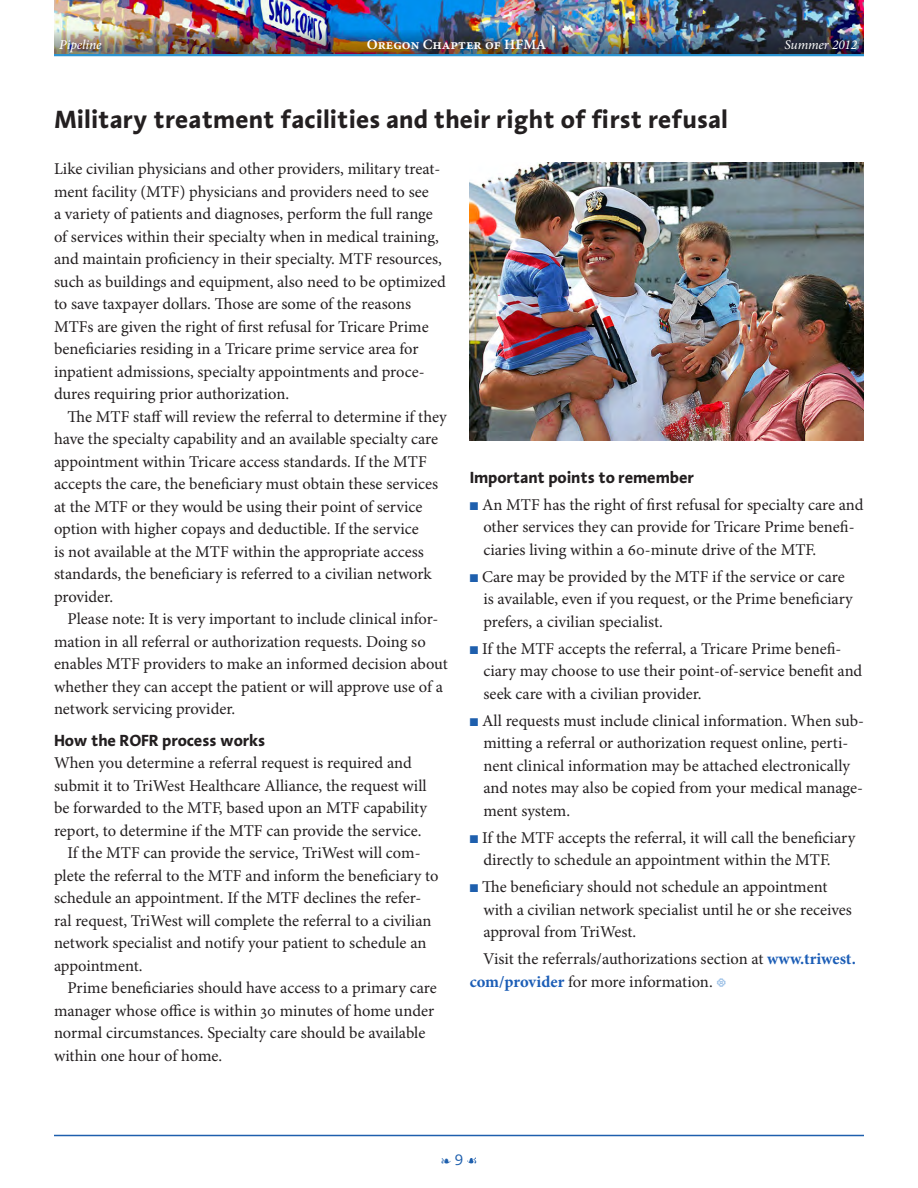
<style>
.page{position:relative;width:918px;height:1188px;background:#fff}
.page>*{position:absolute;margin:0;border:0;box-sizing:border-box;transform-origin:0 0}
.t1{font:700 25.5px "Linotype Aroma";color:#231f20}
.t2{font:16.5px/22.5px "Minion Pro";color:#231f20}
.t3{font:700 16.5px "Linotype Aroma";letter-spacing:-.01em;color:#231f20}
.t4{font:15px "Caecilia LT Std";color:#1e5fad}
.t5{font:14.25px "Minion Pro Semibold Capt";color:#fff}
.t6{font:italic 13.5px "Minion Pro";letter-spacing:-.015em;color:#fff}
.t7{font:italic 500 13.5px "Minion Pro";letter-spacing:-.01em;color:#fff}
.s1{color:#1e5fad}
.s2{font-weight:700;color:#1b5db6}
.s3{font-size:12px;color:#9abfe6}
</style>
<div class="page">
<img style="left:54px;top:0;width:810px;height:29px">
<svg style="left:467px;top:1157px;width:9px;height:6px"></svg>
<hr style="left:54px;top:54px;width:810px;height:2px;background:#2b93d1">
<hr style="left:54px;top:1135px;width:810px;height:1px;background:#1e5fad">
<img style="left:54px;top:29px;width:810px;height:25px">
<img style="left:469px;top:162px;width:395px;height:279px">
<p class="t7" style="left:59px;top:35px;width:44px">Pipeline</p>
<p class="t5" style="left:367px;top:35px;width:181px">Oregon Chapter of HFMA</p>
<p class="t6" style="left:785px;top:36px;width:74px">Summer 2012</p>
<h1 class="t1" style="left:54px;top:103px;width:676px">Military treatment facilities and their right of first refusal</h1>
<p class="t2" style="left:54px;top:158px;width:394px">Like civilian physicians and other providers, military treat&shy;ment facility (MTF) physicians and providers need to see<br>a variety of patients and diagnoses, perform the full range of services within their specialty when in medical training, and maintain proficiency in their specialty. MTF resources, such as buildings and equipment, also need to be optimized to save taxpayer dollars. Those are some of the reasons MTFs are given the right of first refusal for Tricare Prime beneficiaries residing in a Tricare prime service area for inpatient admissions, specialty appointments and proce&shy;dures requiring prior authorization.</p>
<p class="t2" style="left:54px;top:406px;width:394px;text-indent:13px">The MTF staff will review the referral to determine if they have the specialty capability and an available specialty care appointment within Tricare access standards. If the MTF accepts the care, the beneficiary must obtain these services at the MTF or they would be using their point of service option with higher copays and deductible. If the service<br>is not available at the MTF within the appropriate access standards, the beneficiary is referred to a civilian network provider.</p>
<p class="t2" style="left:54px;top:608px;width:395px;text-indent:13px">Please note: It is very important to include clinical infor&shy;mation in all referral or authorization requests. Doing so enables MTF providers to make an informed decision about whether they can accept the patient or will approve use of a network servicing provider.</p>
<p class="t3" style="left:54px;top:729px;width:213px">How the ROFR process works</p>
<p class="t2" style="left:54px;top:752px;width:359px">When you determine a referral request is required and</p>
<p class="t2" style="left:54px;top:775px;width:374px">submit it to TriWest Healthcare Alliance, the request will</p>
<p class="t2" style="left:54px;top:797px;width:374px">be forwarded to the MTF, based upon an MTF capability</p>
<p class="t2" style="left:54px;top:820px;width:369px">report, to determine if the MTF can provide the service.</p>
<p class="t2" style="left:67px;top:842px;width:355px">If the MTF can provide the service, TriWest will com-</p>
<p class="t2" style="left:54px;top:865px;width:386px">plete the referral to the MTF and inform the beneficiary to</p>
<p class="t2" style="left:54px;top:887px;width:369px">schedule an appointment. If the MTF declines the refer-</p>
<p class="t2" style="left:54px;top:910px;width:379px">ral request, TriWest will complete the referral to a civilian</p>
<p class="t2" style="left:54px;top:932px;width:374px">network specialist and notify your patient to schedule an</p>
<p class="t2" style="left:54px;top:955px;width:90px">appointment.</p>
<p class="t2" style="left:67px;top:977px;width:371px">Prime beneficiaries should have access to a primary care</p>
<p class="t2" style="left:54px;top:1000px;width:382px">manager whose office is within 30 minutes of home under</p>
<p class="t2" style="left:54px;top:1022px;width:373px">normal circumstances. Specialty care should be available</p>
<p class="t2" style="left:54px;top:1045px;width:170px">within one hour of home.</p>
<p class="t3" style="left:470px;top:466px;width:226px">Important points to remember</p>
<p class="t2" style="left:483px;top:494px;width:382px;text-indent:-14px"><span class="s1">■</span> An MTF has the right of first refusal for specialty care and other services they can provide for Tricare Prime benefi&shy;ciaries living within a 60-minute drive of the MTF.</p>
<p class="t2" style="left:483px;top:566px;width:371px;text-indent:-14px"><span class="s1">■</span> Care may be provided by the MTF if the service or care is available, even if you request, or the Prime beneficiary prefers, a civilian specialist.</p>
<p class="t2" style="left:483px;top:638px;width:380px;text-indent:-14px"><span class="s1">■</span> If the MTF accepts the referral, a Tricare Prime benefi&shy;ciary may choose to use their point-of-service benefit and seek care with a civilian provider.</p>
<p class="t2" style="left:483px;top:710px;width:382px;text-indent:-14px"><span class="s1">■</span> All requests must include clinical information. When sub&shy;mitting a referral or authorization request online, perti&shy;nent clinical information may be attached electronically and notes may also be copied from your medical manage&shy;ment system.</p>
<p class="t2" style="left:483px;top:827px;width:373px;text-indent:-14px"><span class="s1">■</span> If the MTF accepts the referral, it will call the beneficiary directly to schedule an appointment within the MTF.</p>
<p class="t2" style="left:483px;top:876px;width:370px;text-indent:-14px"><span class="s1">■</span> The beneficiary should not schedule an appointment with a civilian network specialist until he or she receives approval from TriWest.</p>
<p class="t2" style="left:470px;top:948px;width:388px;text-indent:13px">Visit the referrals/authorizations section at <span class="s2">www.triwest. com/provider</span> for more information. <span class="s3">•</span></p>
<p class="t4" style="left:442px;top:1151px;width:23px">❧ 9</p>
</div>
